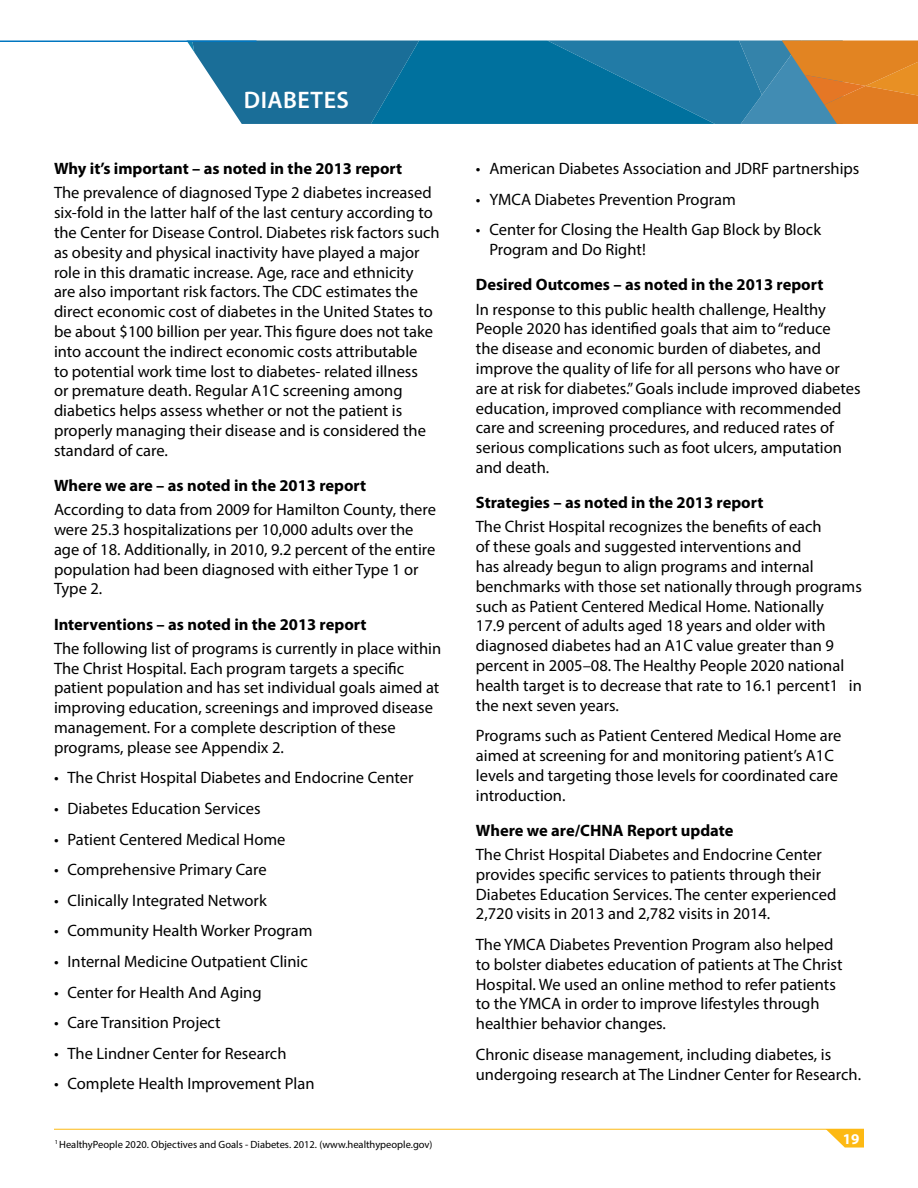
<style>
.page{position:relative;width:918px;height:1188px;background:#fff}
.page>*{position:absolute;margin:0;border:0;box-sizing:border-box;transform-origin:0 0}
.t1{font:600 24px "Myriad Pro";letter-spacing:.02em;color:#fff}
.t2{font:16.5px/19.8px "Myriad Pro";color:#000}
.t3{font:700 16.5px "Myriad Pro";color:#000}
.t4{font:700 15px "Myriad Pro";color:#fff}
.t5{font:10.5px "Myriad Pro";color:#000}
</style>
<div class="page">
<svg style="left:826px;top:1130px;width:38px;height:18px"></svg>
<hr style="left:54px;top:1129px;width:810px;height:1px;background:#fdb913">
<svg style="left:187px;top:40px;width:731px;height:84px;background:#3d7c91"></svg>
<hr style="left:0;top:40px;width:256px;height:2px;background:#0076c0">
<h1 class="t1" style="left:244px;top:84px;width:107px">DIABETES</h1>
<p class="t3" style="left:54px;top:159px;width:350px">Why it’s important – as noted in the 2013 report</p>
<p class="t2" style="left:54px;top:183px;width:387px">The prevalence of diagnosed Type 2 diabetes increased six-fold in the latter half of the last century according to the Center for Disease Control. Diabetes risk factors such as obesity and physical inactivity have played a major role in this dramatic increase. Age, race and ethnicity<br>are also important risk factors. The CDC estimates the direct economic cost of diabetes in the United States to be about $100 billion per year. This figure does not take into account the indirect economic costs attributable<br>to potential work time lost to diabetes- related illness<br>or premature death. Regular A1C screening among diabetics helps assess whether or not the patient is properly managing their disease and is considered the standard of care.</p>
<p class="t3" style="left:54px;top:476px;width:314px">Where we are – as noted in the 2013 report</p>
<p class="t2" style="left:54px;top:500px;width:384px">According to data from 2009 for Hamilton County, there were 25.3 hospitalizations per 10,000 adults over the age of 18. Additionally, in 2010, 9.2 percent of the entire population had been diagnosed with either Type 1 or Type 2.</p>
<p class="t3" style="left:54px;top:615px;width:314px">Interventions – as noted in the 2013 report</p>
<p class="t2" style="left:54px;top:638px;width:389px">The following list of programs is currently in place within The Christ Hospital. Each program targets a specific patient population and has set individual goals aimed at improving education, screenings and improved disease management. For a complete description of these programs, please see Appendix 2.</p>
<p class="t2" style="left:54px;top:768px;width:361px">• The Christ Hospital Diabetes and Endocrine Center</p>
<p class="t2" style="left:54px;top:798px;width:208px">• Diabetes Education Services</p>
<p class="t2" style="left:54px;top:829px;width:233px">• Patient Centered Medical Home</p>
<p class="t2" style="left:54px;top:860px;width:214px">• Comprehensive Primary Care</p>
<p class="t2" style="left:54px;top:890px;width:214px">• Clinically Integrated Network</p>
<p class="t2" style="left:54px;top:921px;width:260px">• Community Health Worker Program</p>
<p class="t2" style="left:54px;top:951px;width:255px">• Internal Medicine Outpatient Clinic</p>
<p class="t2" style="left:54px;top:982px;width:209px">• Center for Health And Aging</p>
<p class="t2" style="left:54px;top:1013px;width:168px">• Care Transition Project</p>
<p class="t2" style="left:54px;top:1043px;width:234px">• The Lindner Center for Research</p>
<p class="t2" style="left:54px;top:1074px;width:262px">• Complete Health Improvement Plan</p>
<p class="t5" style="left:55px;top:1138px;width:379px"><sup>1</sup> HealthyPeople 2020. Objectives and Goals - Diabetes. 2012. (www.healthypeople.gov)</p>
<p class="t2" style="left:476px;top:158px;width:385px">• American Diabetes Association and JDRF partnerships</p>
<p class="t2" style="left:476px;top:189px;width:262px">• YMCA Diabetes Prevention Program</p>
<p class="t2" style="left:489px;top:220px;width:333px;text-indent:-13px">• Center for Closing the Health Gap Block by Block<br>Program and Do Right!</p>
<p class="t3" style="left:476px;top:275px;width:349px">Desired Outcomes – as noted in the 2013 report</p>
<p class="t2" style="left:476px;top:299px;width:386px">In response to this public health challenge, Healthy People 2020 has identified goals that aim to “reduce<br>the disease and economic burden of diabetes, and improve the quality of life for all persons who have or are at risk for diabetes.” Goals include improved diabetes education, improved compliance with recommended care and screening procedures, and reduced rates of serious complications such as foot ulcers, amputation and death.</p>
<p class="t3" style="left:476px;top:493px;width:289px">Strategies – as noted in the 2013 report</p>
<p class="t2" style="left:476px;top:517px;width:388px">The Christ Hospital recognizes the benefits of each<br>of these goals and suggested interventions and<br>has already begun to align programs and internal benchmarks with those set nationally through programs such as Patient Centered Medical Home. Nationally<br>17.9 percent of adults aged 18 years and older with diagnosed diabetes had an A1C value greater than 9 percent in 2005–08. The Healthy People 2020 national health target is to decrease that rate to 16.1 percent1 in the next seven years.</p>
<p class="t2" style="left:476px;top:726px;width:367px">Programs such as Patient Centered Medical Home are aimed at screening for and monitoring patient’s A1C levels and targeting those levels for coordinated care introduction.</p>
<p class="t3" style="left:476px;top:821px;width:259px">Where we are/CHNA Report update</p>
<p class="t2" style="left:476px;top:844px;width:362px">The Christ Hospital Diabetes and Endocrine Center provides specific services to patients through their Diabetes Education Services. The center experienced 2,720 visits in 2013 and 2,782 visits in 2014.</p>
<p class="t2" style="left:476px;top:934px;width:368px">The YMCA Diabetes Prevention Program also helped to bolster diabetes education of patients at The Christ Hospital. We used an online method to refer patients to the YMCA in order to improve lifestyles through healthier behavior changes.</p>
<p class="t2" style="left:476px;top:1044px;width:387px">Chronic disease management, including diabetes, is undergoing research at The Lindner Center for Research.</p>
<p class="t4" style="left:843px;top:1130px;width:18px">19</p>
</div>
